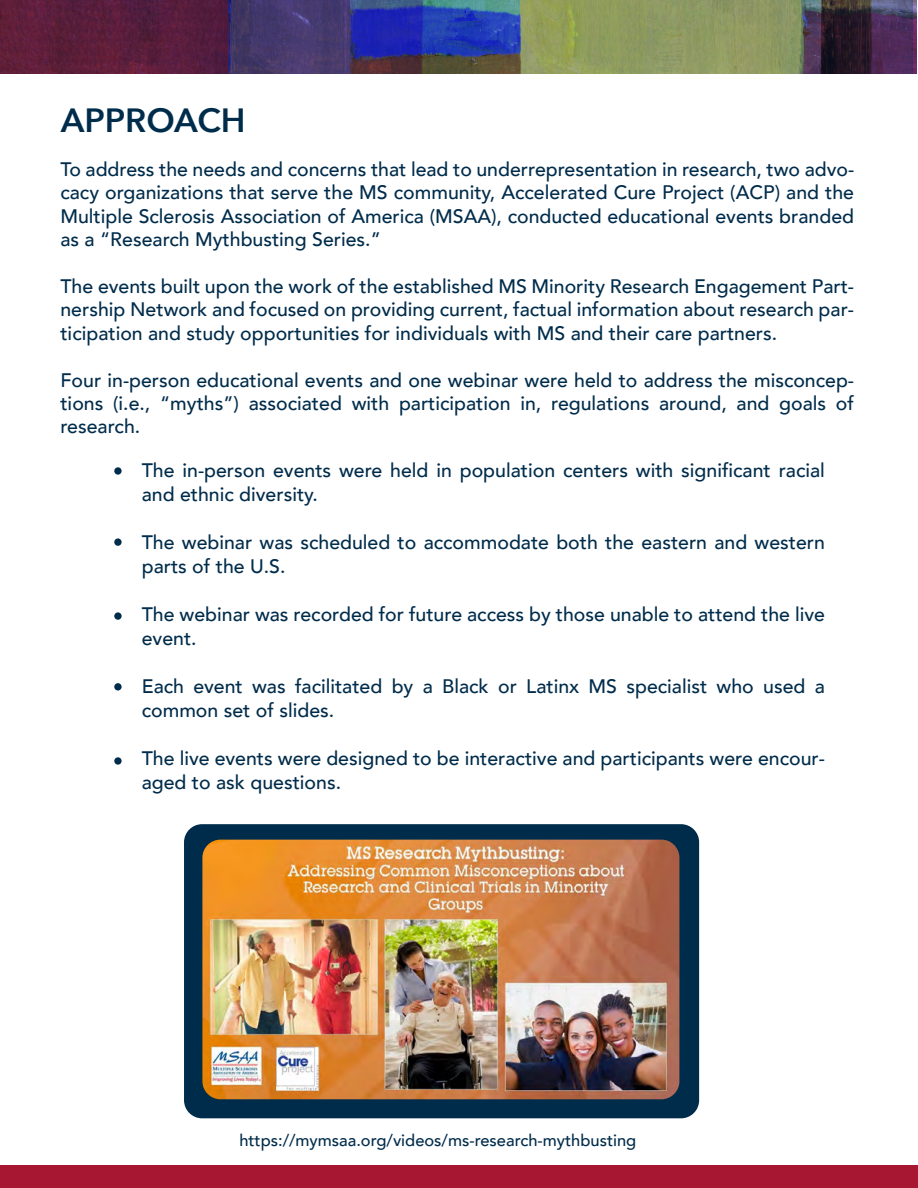
<style>
.page{position:relative;width:918px;height:1188px;background:#fff}
.page>*{position:absolute;margin:0;border:0;box-sizing:border-box;transform-origin:0 0}
.t1{font:600 33.6px "Avenir Next";color:#002c4b}
.t2{font:500 19.5px/23.4px "Avenir";color:#002c4b}
.t3{font:500 16.5px "Avenir";color:#002c4b}
</style>
<div class="page">
<div style="left:0;top:1166px;width:918px;height:22px;background:#a71732"></div>
<svg style="left:0;top:0;width:912px;height:74px"></svg>
<div style="left:114px;top:467px;width:8px;height:8px;background:#002c4b;border-radius:50%"></div>
<div style="left:114px;top:538px;width:8px;height:8px;background:#002c4b;border-radius:50%"></div>
<div style="left:114px;top:612px;width:8px;height:8px;background:#002c4b;border-radius:50%"></div>
<div style="left:114px;top:683px;width:8px;height:8px;background:#002c4b;border-radius:50%"></div>
<div style="left:114px;top:757px;width:8px;height:8px;background:#002c4b;border-radius:50%"></div>
<div style="left:184px;top:824px;width:515px;height:294px;background:#002c4b;border-radius:18px"></div>
<img style="left:202px;top:840px;width:477px;height:259px">
<h1 class="t1" style="left:61px;top:91px;width:186px">APPROACH</h1>
<p class="t2" style="left:60px;top:157px;width:795px;text-align:justify">To address the needs and concerns that lead to underrepresentation in research, two advo&shy;cacy organizations that serve the MS community, Accelerated Cure Project (ACP) and the Multiple Sclerosis Association of America (MSAA), conducted educational events branded as a “Research Mythbusting Series.”</p>
<p class="t2" style="left:60px;top:274px;width:795px;text-align:justify">The events built upon the work of the established MS Minority Research Engagement Part&shy;nership Network and focused on providing current, factual information about research par&shy;ticipation and study opportunities for individuals with MS and their care partners.</p>
<p class="t2" style="left:60px;top:367px;width:795px;text-align:justify">Four in-person educational events and one webinar were held to address the misconcep&shy;tions (i.e., “myths”) associated with participation in, regulations around, and goals of research.</p>
<p class="t2" style="left:142px;top:457px;width:685px;line-height:24px">The in-person events were held in population centers with significant racial and ethnic diversity.</p>
<p class="t2" style="left:142px;top:529px;width:685px;line-height:24px">The webinar was scheduled to accommodate both the eastern and western parts of the U.S.</p>
<p class="t2" style="left:142px;top:601px;width:685px;line-height:24px">The webinar was recorded for future access by those unable to attend the live event.</p>
<p class="t2" style="left:142px;top:673px;width:685px;line-height:24px">Each event was facilitated by a Black or Latinx MS specialist who used a common set of slides.</p>
<p class="t2" style="left:142px;top:745px;width:685px;line-height:24px">The live events were designed to be interactive and participants were encour&shy;aged to ask questions.</p>
<p class="t3" style="left:239px;top:1126px;width:399px">https://mymsaa.org/videos/ms-research-mythbusting</p>
</div>
